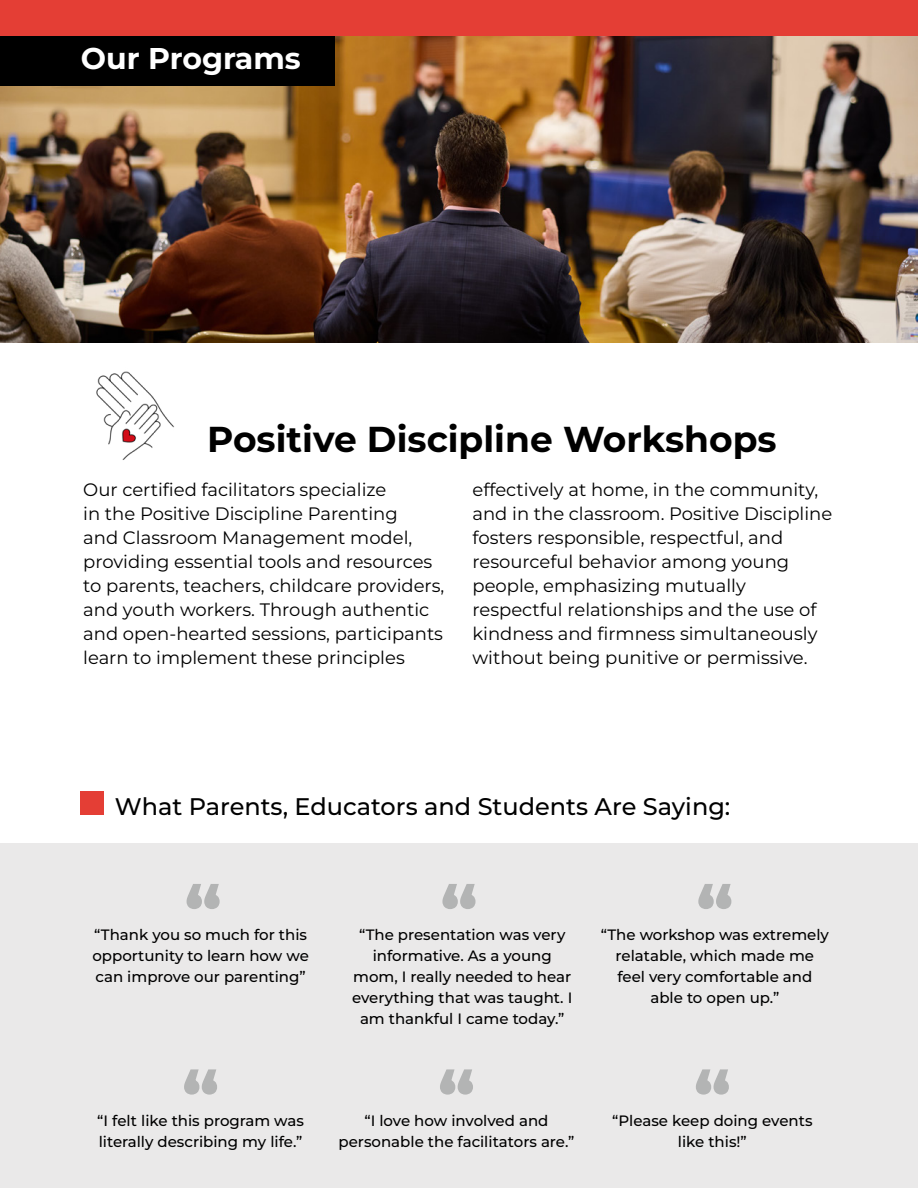
<style>
.page{position:relative;width:918px;height:1188px;background:#fff}
.page>*{position:absolute;margin:0;border:0;box-sizing:border-box;transform-origin:0 0}
.t1{font:800 67.5px "Montserrat";color:#b3b4b4}
.t2{font:700 36px "Montserrat";color:#000}
.t3{font:700 30px "Montserrat";color:#fff}
.t4{font:500 24px "Montserrat";color:#000}
.t5{font:18px/24px "Montserrat";color:#000}
.t6{font:500 15px/21px "Montserrat";color:#000;text-align:center}
</style>
<div class="page">
<div style="left:0;top:843px;width:918px;height:345px;background:#eae9e9"></div>
<img style="left:0;top:36px;width:918px;height:307px">
<img style="left:96px;top:371px;width:78px;height:89px">
<div style="left:0;top:0;width:335px;height:85px;background:#000"></div>
<div style="left:81px;top:791px;width:23px;height:24px;background:#e43e35"></div>
<div style="left:0;top:0;width:918px;height:36px;background:#e43e35"></div>
<h3 class="t3" style="left:81px;top:37px;width:221px">Our Programs</h3>
<h2 class="t2" style="left:207px;top:413px;width:571px">Positive Discipline Workshops</h2>
<p class="t5" style="left:83px;top:477px;width:363px">Our certified facilitators specialize<br>in the Positive Discipline Parenting<br>and Classroom Management model, providing essential tools and resources to parents, teachers, childcare providers, and youth workers. Through authentic and open-hearted sessions, participants learn to implement these principles</p>
<p class="t5" style="left:472px;top:477px;width:361px">effectively at home, in the community, and in the classroom. Positive Discipline fosters responsible, respectful, and resourceful behavior among young people, emphasizing mutually respectful relationships and the use of kindness and firmness simultaneously without being punitive or permissive.</p>
<h3 class="t4" style="left:115px;top:789px;width:617px">What Parents, Educators and Students Are Saying:</h3>
<h1 class="t1" style="left:185px;top:861px;width:38px">“</h1>
<h1 class="t1" style="left:441px;top:861px;width:38px">“</h1>
<h1 class="t1" style="left:697px;top:861px;width:38px">“</h1>
<p class="t6" style="left:92px;top:923px;width:218px;text-align:left">“Thank you so much for this opportunity to learn how we can improve our parenting”</p>
<p class="t6" style="left:352px;top:923px;width:222px">“The presentation was very informative. As a young mom, I really needed to hear everything that was taught. I am thankful I came today.”</p>
<p class="t6" style="left:601px;top:923px;width:230px">“The workshop was extremely relatable, which made me feel very comfortable and able to open up.”</p>
<h1 class="t1" style="left:182px;top:1046px;width:38px">“</h1>
<h1 class="t1" style="left:438px;top:1046px;width:38px">“</h1>
<h1 class="t1" style="left:694px;top:1046px;width:38px">“</h1>
<p class="t6" style="left:97px;top:1110px;width:208px;text-align:left">“I felt like this program was literally describing my life.”</p>
<p class="t6" style="left:339px;top:1110px;width:237px">“I love how involved and personable the facilitators are.”</p>
<p class="t6" style="left:612px;top:1110px;width:202px">“Please keep doing events like this!”</p>
</div>
